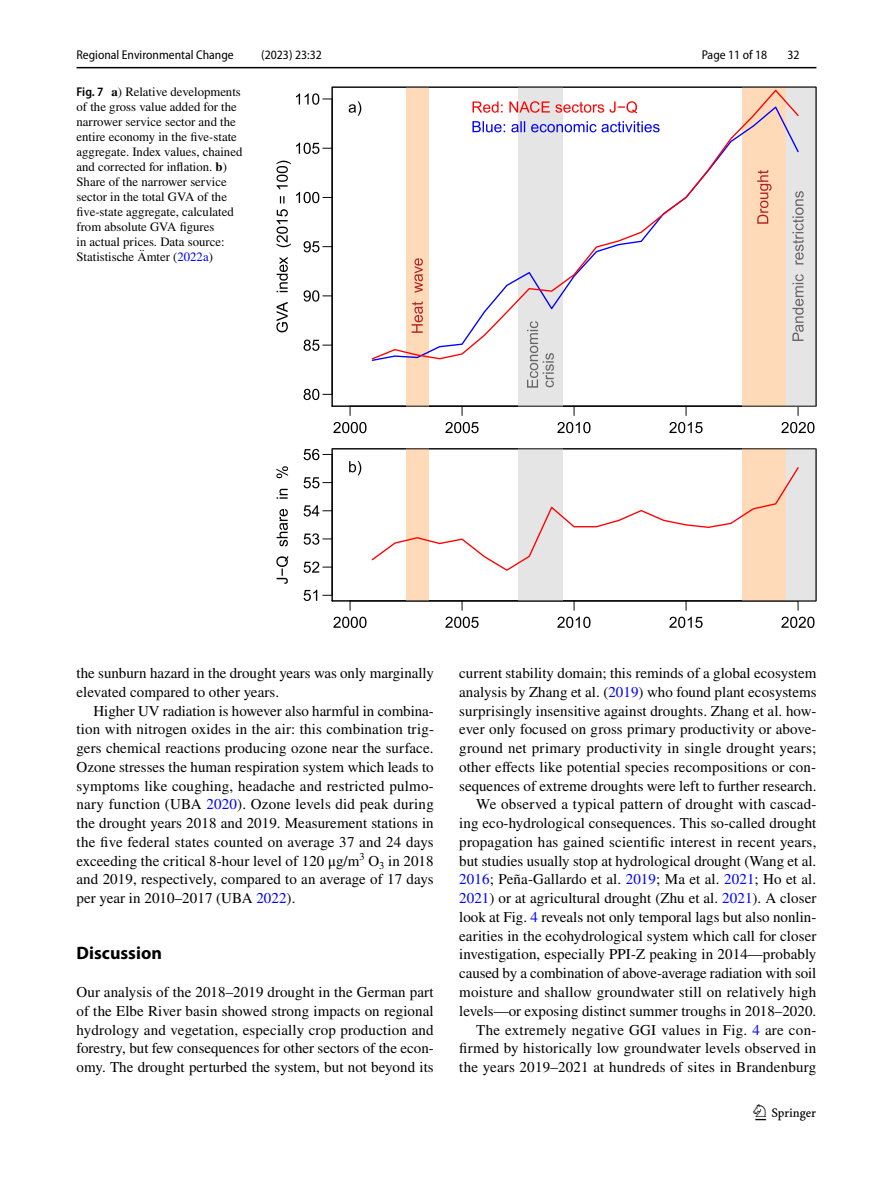
<style>
.page{position:relative;width:893px;height:1187px;background:#fff}
.page>*{position:absolute;margin:0;border:0;box-sizing:border-box;transform-origin:0 0}
.t1{font:22.5px "Springnew Regular 3";color:#000}
.t2{font:700 18px "Myriad Pro";color:#000}
.t3{font:15px/18.8px "STIX";letter-spacing:.005em;color:#000;text-align:justify}
.t4{font:12.75px/15px "STIX";color:#000}
.t5{font:semi-condensed 12.75px "Myriad Pro";color:#000}
.s1{font-family:"Myriad Pro";font-weight:600;font-stretch:semi-condensed}
.s2{font-weight:700}
.s3{color:#00f}
</style>
<div class="page">
<hr style="left:77px;top:67px;width:739px;height:1px;background:#000">
<svg style="left:333px;top:422px;width:33px;height:11px"></svg>
<svg style="left:445px;top:422px;width:34px;height:11px"></svg>
<svg style="left:557px;top:422px;width:33px;height:11px"></svg>
<svg style="left:669px;top:422px;width:34px;height:11px"></svg>
<svg style="left:781px;top:422px;width:33px;height:11px"></svg>
<svg style="left:304px;top:389px;width:28px;height:11px"></svg>
<svg style="left:304px;top:339px;width:28px;height:12px"></svg>
<svg style="left:296px;top:143px;width:36px;height:11px"></svg>
<svg style="left:296px;top:93px;width:36px;height:12px"></svg>
<svg style="left:276px;top:161px;width:56px;height:171px"></svg>
<svg style="left:332px;top:87px;width:484px;height:319px"></svg>
<svg style="left:333px;top:616px;width:33px;height:12px"></svg>
<svg style="left:445px;top:616px;width:34px;height:12px"></svg>
<svg style="left:557px;top:616px;width:33px;height:12px"></svg>
<svg style="left:669px;top:616px;width:34px;height:12px"></svg>
<svg style="left:781px;top:616px;width:33px;height:12px"></svg>
<svg style="left:304px;top:589px;width:28px;height:12px"></svg>
<svg style="left:304px;top:561px;width:28px;height:12px"></svg>
<svg style="left:304px;top:533px;width:28px;height:11px"></svg>
<svg style="left:304px;top:505px;width:28px;height:11px"></svg>
<svg style="left:304px;top:477px;width:28px;height:11px"></svg>
<svg style="left:304px;top:449px;width:28px;height:11px"></svg>
<svg style="left:276px;top:466px;width:12px;height:118px"></svg>
<svg style="left:332px;top:448px;width:484px;height:153px"></svg>
<p class="t5" style="left:77px;top:48px;width:159px">Regional Environmental Change</p>
<p class="t5" style="left:261px;top:48px;width:62px">(2023) 23:32</p>
<p class="t4" style="left:77px;top:85px;width:167px"><span class="s1">Fig. 7</span> <span class="s2">a</span>) Relative developments of the gross value added for the narrower service sector and the entire economy in the five-state aggregate. Index values, chained and corrected for inflation. <span class="s2">b</span>)<br>Share of the narrower service sector in the total GVA of the five-state aggregate, calculated from absolute GVA figures<br>in actual prices. Data source:<br>Statistische Ämter (<span class="s3">2022a</span>)</p>
<p class="t5" style="left:702px;top:48px;width:67px">Page 11 of 18</p>
<p class="t5" style="left:787px;top:48px;width:14px">32</p>
<p class="t3" style="left:77px;top:664px;width:359px">the sunburn hazard in the drought years was only marginally elevated compared to other years.</p>
<p class="t3" style="left:77px;top:702px;width:359px;text-indent:17px">Higher UV radiation is however also harmful in combina&shy;tion with nitrogen oxides in the air: this combination trig&shy;gers chemical reactions producing ozone near the surface.<br>Ozone stresses the human respiration system which leads to symptoms like coughing, headache and restricted pulmo&shy;nary function (UBA <span class="s3">2020</span>). Ozone levels did peak during the drought years 2018 and 2019. Measurement stations in the five federal states counted on average 37 and 24 days exceeding the critical 8-hour level of 120 μg/m<sup>3</sup> O<sub>3</sub> in 2018 and 2019, respectively, compared to an average of 17 days per year in 2010–2017 (UBA <span class="s3">2022</span>).</p>
<p class="t2" style="left:77px;top:941px;width:87px">Discussion</p>
<p class="t3" style="left:77px;top:983px;width:359px">Our analysis of the 2018–2019 drought in the German part of the Elbe River basin showed strong impacts on regional hydrology and vegetation, especially crop production and forestry, but few consequences for other sectors of the econ&shy;omy. The drought perturbed the system, but not beyond its</p>
<p class="t3" style="left:459px;top:664px;width:359px;text-align:right">current stability domain; this reminds of a global ecosystem analysis by Zhang et al. (<span class="s3">2019</span>) who found plant ecosystems surprisingly insensitive against droughts. Zhang et al. how&shy;ever only focused on gross primary productivity or above&shy;ground net primary productivity in single drought years; other effects like potential species recompositions or con&shy;sequences of extreme droughts were left to further research.<br>We observed a typical pattern of drought with cascad&shy;ing eco-hydrological consequences. This so-called drought propagation has gained scientific interest in recent years, but studies usually stop at hydrological drought (Wang et al.<br><span class="s3">2016</span>; Peña-Gallardo et al. <span class="s3">2019</span>; Ma et al. <span class="s3">2021</span>; Ho et al.<br><span class="s3">2021</span>) or at agricultural drought (Zhu et al. <span class="s3">2021</span>). A closer look at Fig. <span class="s3">4</span> reveals not only temporal lags but also nonlin&shy;earities in the ecohydrological system which call for closer investigation, especially PPI-Z peaking in 2014—probably caused by a combination of above-average radiation with soil moisture and shallow groundwater still on relatively high levels—or exposing distinct summer troughs in 2018–2020.<br>The extremely negative GGI values in Fig. <span class="s3">4</span> are con&shy;firmed by historically low groundwater levels observed in the years 2019–2021 at hundreds of sites in Brandenburg</p>
<h1 class="t1" style="left:755px;top:1104px;width:62px">1 3</h1>
</div>
